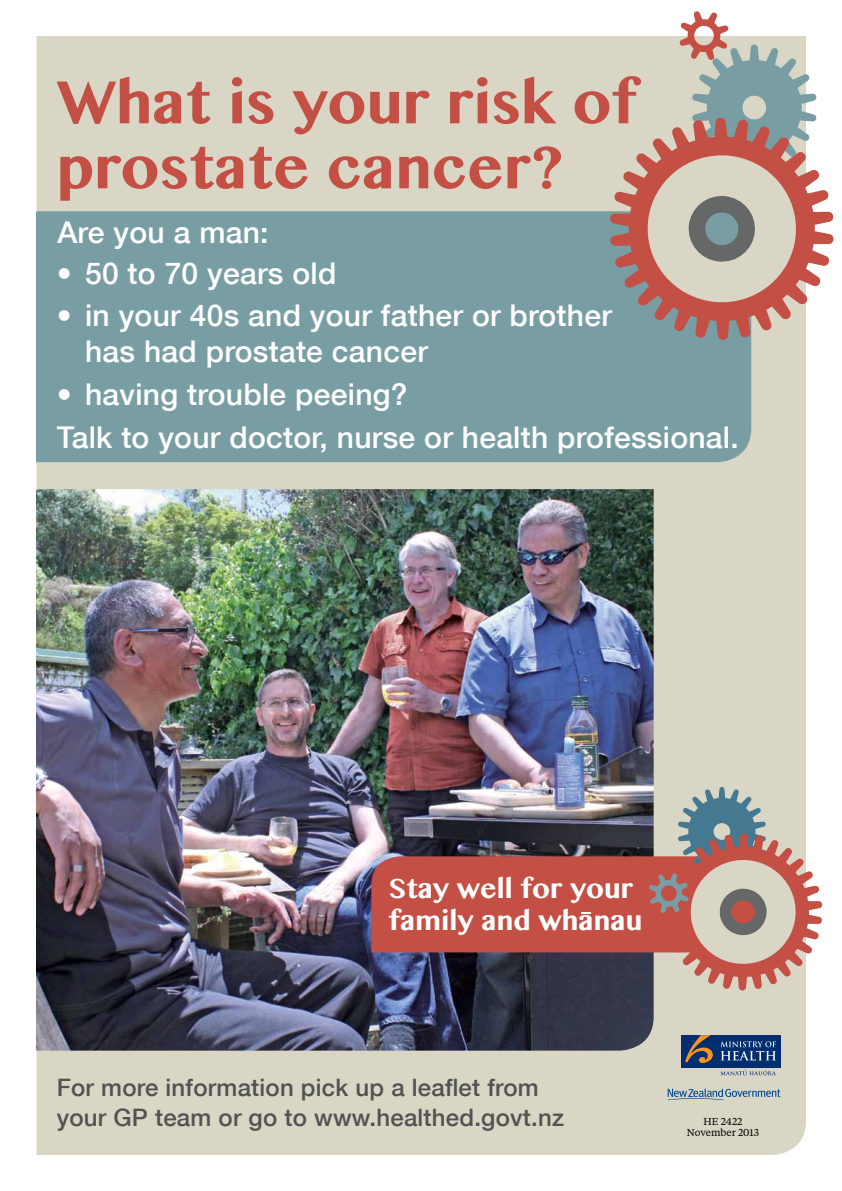
<style>
.page{position:relative;width:842px;height:1191px;background:#fff}
.page>*{position:absolute;margin:0;border:0;box-sizing:border-box;transform-origin:0 0}
.TOC_Heading_Heading{font:700 60px/65px "Myanmar MN";color:#c34f45}
.body{font:500 30px/36px "Helvetica Neue";letter-spacing:.01em;color:#fff}
.TOC_Heading_Heading-2{font:500 30px "Helvetica Neue";letter-spacing:.01em;color:#fff}
.TOC_Heading_Heading-3{font:700 27.5px/32px "Myanmar MN";color:#fff}
.TOC_Heading_Heading-4{font:500 24px/30px "Helvetica Neue";letter-spacing:.01em;color:#515252}
.t1{font:10px "Tiempos Text";color:#000}
</style>
<div class="page">
<div style="left:37px;top:36px;width:769px;height:1119px;background:#d9d6c5"></div>
<img style="left:36px;top:489px;width:618px;height:561px">
<div style="left:36px;top:211px;width:715px;height:251px;background:#789ea3"></div>
<svg style="left:610px;top:118px;width:223px;height:222px"></svg>
<svg style="left:638px;top:11px;width:178px;height:301px;background:#c3aba2"></svg>
<img style="left:371px;top:787px;width:451px;height:203px">
<div style="left:681px;top:1035px;width:99px;height:32px;background:#002e6e"></div>
<svg style="left:720px;top:1041px;width:56px;height:19px"></svg>
<svg style="left:720px;top:1069px;width:56px;height:6px"></svg>
<svg style="left:685px;top:1035px;width:28px;height:28px"></svg>
<svg style="left:668px;top:1088px;width:112px;height:12px"></svg>
<p class="TOC_Heading_Heading" style="left:57px;top:70px;width:582px">What is your risk of prostate cancer?</p>
<p class="TOC_Heading_Heading-2" style="left:57px;top:208px;width:213px">Are you a man:</p>
<p class="body" style="left:57px;top:254px;width:281px">• 50 to 70 years old</p>
<p class="body" style="left:85px;top:296px;width:528px;text-indent:-28px">• in your 40s and your father or brother has had prostate cancer</p>
<p class="body" style="left:57px;top:375px;width:352px">• having trouble peeing?</p>
<p class="body" style="left:57px;top:418px;width:684px">Talk to your doctor, nurse or health professional.</p>
<p class="TOC_Heading_Heading-3" style="left:388px;top:872px;width:255px">Stay well for your family and whanau</p>
<p class="TOC_Heading_Heading-4" style="left:57px;top:1071px;width:509px">For more information pick up a leaflet from your GP team or go to www.healthed.govt.nz</p>
<p class="t1" style="left:703px;top:1114px;width:40px">HE 2422</p>
<p class="t1" style="left:687px;top:1125px;width:74px">November 2013</p>
</div>
